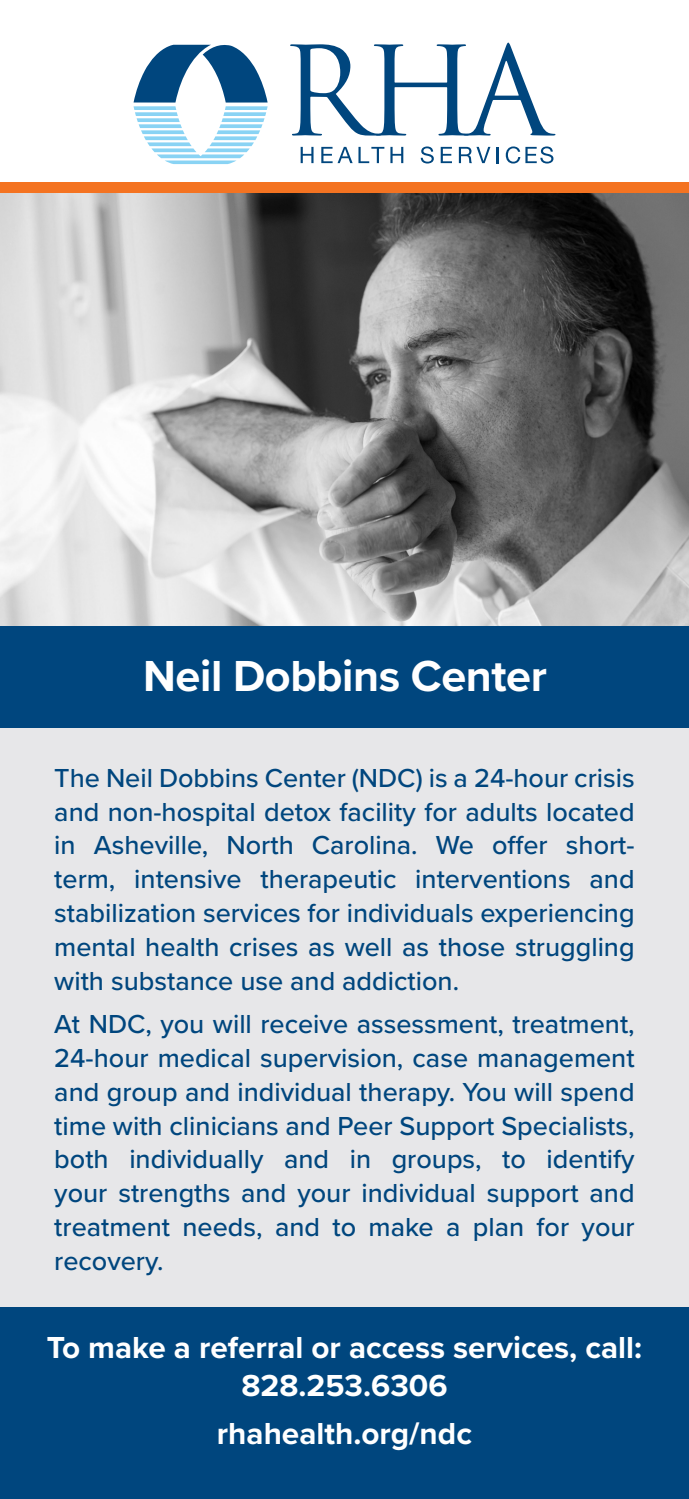
<style>
.page{position:relative;width:689px;height:1499px;background:#fff}
.page>*{position:absolute;margin:0;border:0;box-sizing:border-box;transform-origin:0 0}
.t1{font:700 45px "Proxima Nova";letter-spacing:-.01em;color:#fff}
.t2{font:700 31.5px/37.8px "Proxima Nova";color:#fff;text-align:center}
.t3{font:500 27px/33.8px "Proxima Nova";color:#00467e;text-align:justify}
</style>
<div class="page">
<img style="left:0;top:193px;width:688px;height:433px">
<div style="left:0;top:633px;width:688px;height:865px;background:#e7e7e9"></div>
<svg style="left:290px;top:43px;width:265px;height:93px"></svg>
<svg style="left:133px;top:44px;width:134px;height:120px"></svg>
<svg style="left:300px;top:147px;width:13px;height:16px"></svg>
<svg style="left:321px;top:147px;width:31px;height:16px"></svg>
<svg style="left:358px;top:147px;width:26px;height:16px"></svg>
<svg style="left:390px;top:147px;width:13px;height:16px"></svg>
<svg style="left:420px;top:146px;width:14px;height:17px"></svg>
<svg style="left:440px;top:147px;width:12px;height:16px"></svg>
<svg style="left:459px;top:147px;width:31px;height:16px"></svg>
<svg style="left:496px;top:147px;width:2px;height:16px"></svg>
<svg style="left:505px;top:146px;width:48px;height:17px"></svg>
<div style="left:0;top:626px;width:688px;height:102px;background:#00467e"></div>
<div style="left:0;top:182px;width:688px;height:11px;background:#f47321"></div>
<div style="left:0;top:1307px;width:688px;height:191px;background:#00467e"></div>
<p class="t1" style="left:143px;top:642px;width:405px">Neil Dobbins Center</p>
<p class="t3" style="left:54px;top:760px;width:582px">The Neil Dobbins Center (NDC) is a 24-hour crisis and non-hospital detox facility for adults located in Asheville, North Carolina. We offer short&shy;term, intensive therapeutic interventions and stabilization services for individuals experiencing mental health crises as well as those struggling with substance use and addiction.</p>
<p class="t3" style="left:54px;top:1006px;width:582px">At NDC, you will receive assessment, treatment, 24-hour medical supervision, case management and group and individual therapy. You will spend time with clinicians and Peer Support Specialists, both individually and in groups, to identify your strengths and your individual support and treatment needs, and to make a plan for your recovery.</p>
<p class="t2" style="left:47px;top:1327px;width:596px">To make a referral or access services, call:<br>828.253.6306</p>
<p class="t2" style="left:217px;top:1413px;width:256px">rhahealth.org/ndc</p>
</div>
